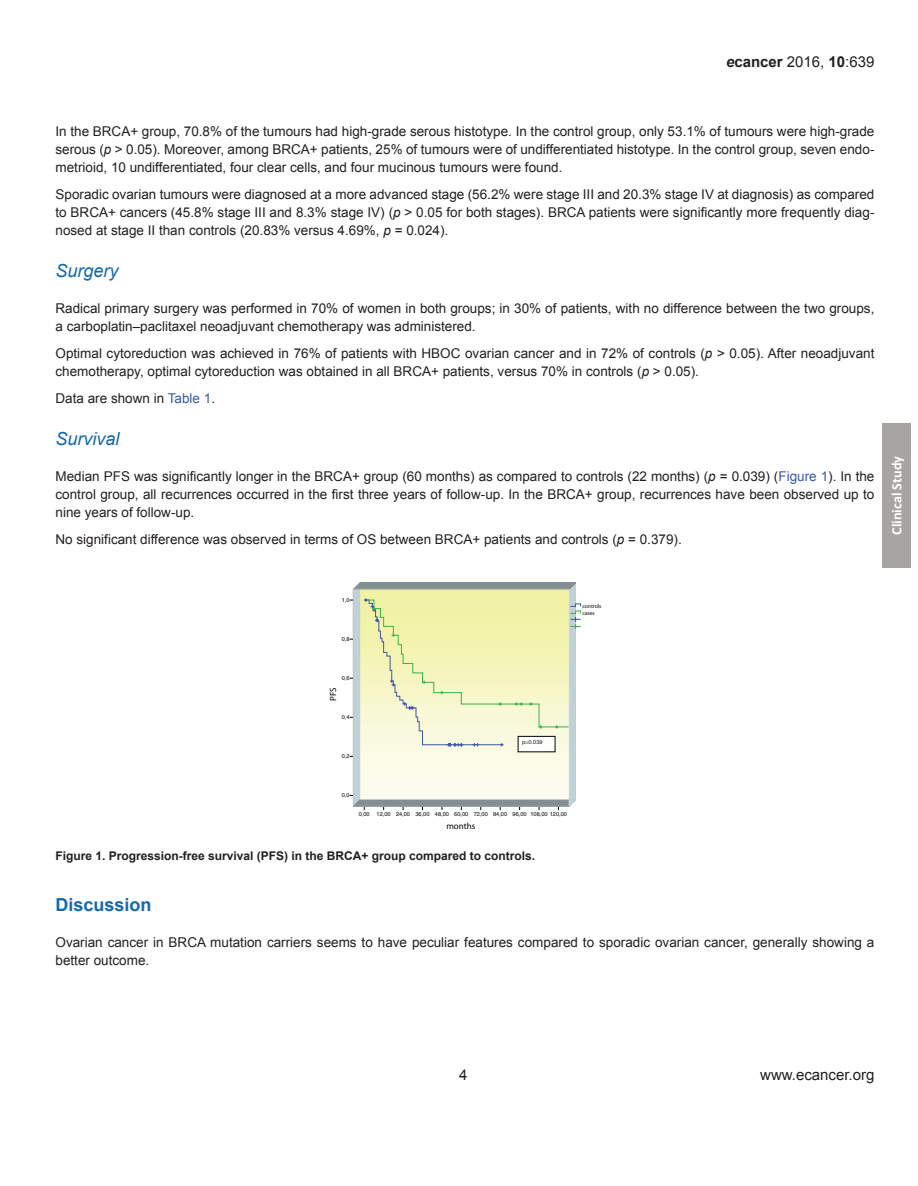
<style>
.page{position:relative;width:918px;height:1186px;background:#fff}
.page>*{position:absolute;margin:0;border:0;box-sizing:border-box;transform-origin:0 0}
.t1{font:italic 18px "Arial";color:#1569ad}
.t2{font:700 18px "Arial";color:#1569ad}
.t3{font:15px "Arial";color:#231f20}
.t4{font:700 14.25px "Calibri";color:#fff}
.t5{font:13.5px/18px "Arial";color:#231f20;text-align:justify}
.t6{font:700 12px "Arial";color:#231f20}
.t7{font:9px "Myriad Pro";color:#040503}
.t8{font:5.7px "Helvetica";color:#040503}
.t9{font:5.7px/7.2px "Myriad Pro";letter-spacing:-.005em;color:#040503}
.t10{font:5.7px "Helvetica";color:#231f20}
.s1{font-weight:700;font-style:italic}
.s2{font-weight:700}
.s3{font-style:italic}
.s4{color:#3759a7}
</style>
<div class="page">
<div style="left:882px;top:423px;width:29px;height:144px;background:#a7a5a4"></div>
<svg style="left:350px;top:582px;width:231px;height:228px;background:#e9ecc7"></svg>
<div style="left:518px;top:736px;width:37px;height:16px;background:#fff"></div>
<div style="left:518px;top:736px;width:37px;height:16px;border:1px solid #040503"></div>
<p class="t3" style="left:726px;top:52px;width:150px"><span class="s1">e</span><span class="s2">cancer</span> 2016, <span class="s2">10</span>:639</p>
<p class="t5" style="left:56px;top:123px;width:821px">In the BRCA+ group, 70.8% of the tumours had high-grade serous histotype. In the control group, only 53.1% of tumours were high-grade serous (<span class="s3">p</span> &gt; 0.05). Moreover, among BRCA+ patients, 25% of tumours were of undifferentiated histotype. In the control group, seven endo&shy;metrioid, 10 undifferentiated, four clear cells, and four mucinous tumours were found.</p>
<p class="t5" style="left:56px;top:186px;width:821px">Sporadic ovarian tumours were diagnosed at a more advanced stage (56.2% were stage III and 20.3% stage IV at diagnosis) as compared to BRCA+ cancers (45.8% stage III and 8.3% stage IV) (<span class="s3">p</span> &gt; 0.05 for both stages). BRCA patients were significantly more frequently diag&shy;nosed at stage II than controls (20.83% versus 4.69%, <span class="s3">p</span> = 0.024).</p>
<h1 class="t1" style="left:56px;top:259px;width:65px">Surgery</h1>
<p class="t5" style="left:56px;top:300px;width:820px">Radical primary surgery was performed in 70% of women in both groups; in 30% of patients, with no difference between the two groups, a carboplatin–paclitaxel neoadjuvant chemotherapy was administered.</p>
<p class="t5" style="left:56px;top:345px;width:820px">Optimal cytoreduction was achieved in 76% of patients with HBOC ovarian cancer and in 72% of controls (<span class="s3">p</span> &gt; 0.05). After neoadjuvant chemotherapy, optimal cytoreduction was obtained in all BRCA+ patients, versus 70% in controls (<span class="s3">p</span> &gt; 0.05).</p>
<p class="t5" style="left:56px;top:390px;width:161px">Data are shown in <span class="s4">Table 1</span>.</p>
<h1 class="t1" style="left:56px;top:427px;width:66px">Survival</h1>
<p class="t5" style="left:56px;top:468px;width:821px">Median PFS was significantly longer in the BRCA+ group (60 months) as compared to controls (22 months) (<span class="s3">p</span> = 0.039) (<span class="s4">Figure 1</span>). In the control group, all recurrences occurred in the first three years of follow-up. In the BRCA+ group, recurrences have been observed up to nine years of follow-up.</p>
<p class="t5" style="left:56px;top:531px;width:628px">No significant difference was observed in terms of OS between BRCA+ patients and controls (<span class="s3">p</span> = 0.379).</p>
<p class="t4" style="left:888px;top:535px;width:81px;rotate:-90deg">Clinical Study</p>
<p class="t8" style="left:342px;top:596px;width:9px">1,0</p>
<p class="t8" style="left:342px;top:636px;width:9px">0,8</p>
<p class="t8" style="left:342px;top:675px;width:9px">0,6</p>
<p class="t7" style="left:328px;top:701px;width:15px;rotate:-90deg">PFS</p>
<p class="t8" style="left:342px;top:714px;width:9px">0,4</p>
<p class="t8" style="left:342px;top:753px;width:9px">0,2</p>
<p class="t10" style="left:522px;top:739px;width:22px">p=0.039</p>
<p class="t8" style="left:342px;top:792px;width:9px">0,0</p>
<p class="t8" style="left:359px;top:811px;width:12px">0,00</p>
<p class="t8" style="left:377px;top:811px;width:192px">12,00 24,00 36,00 48,00 60,00 72,00 84,00 96,00 108,00 120,00</p>
<p class="t7" style="left:446px;top:820px;width:30px">months</p>
<p class="t9" style="left:582px;top:602px;width:20px">controls cases</p>
<p class="t6" style="left:56px;top:848px;width:481px">Figure 1. Progression-free survival (PFS) in the BRCA+ group compared to controls.</p>
<h1 class="t2" style="left:56px;top:893px;width:98px">Discussion</h1>
<p class="t5" style="left:56px;top:934px;width:820px">Ovarian cancer in BRCA mutation carriers seems to have peculiar features compared to sporadic ovarian cancer, generally showing a better outcome.</p>
<p class="t3" style="left:459px;top:1065px;width:10px">4</p>
<p class="t3" style="left:760px;top:1065px;width:116px">www.ecancer.org</p>
</div>
